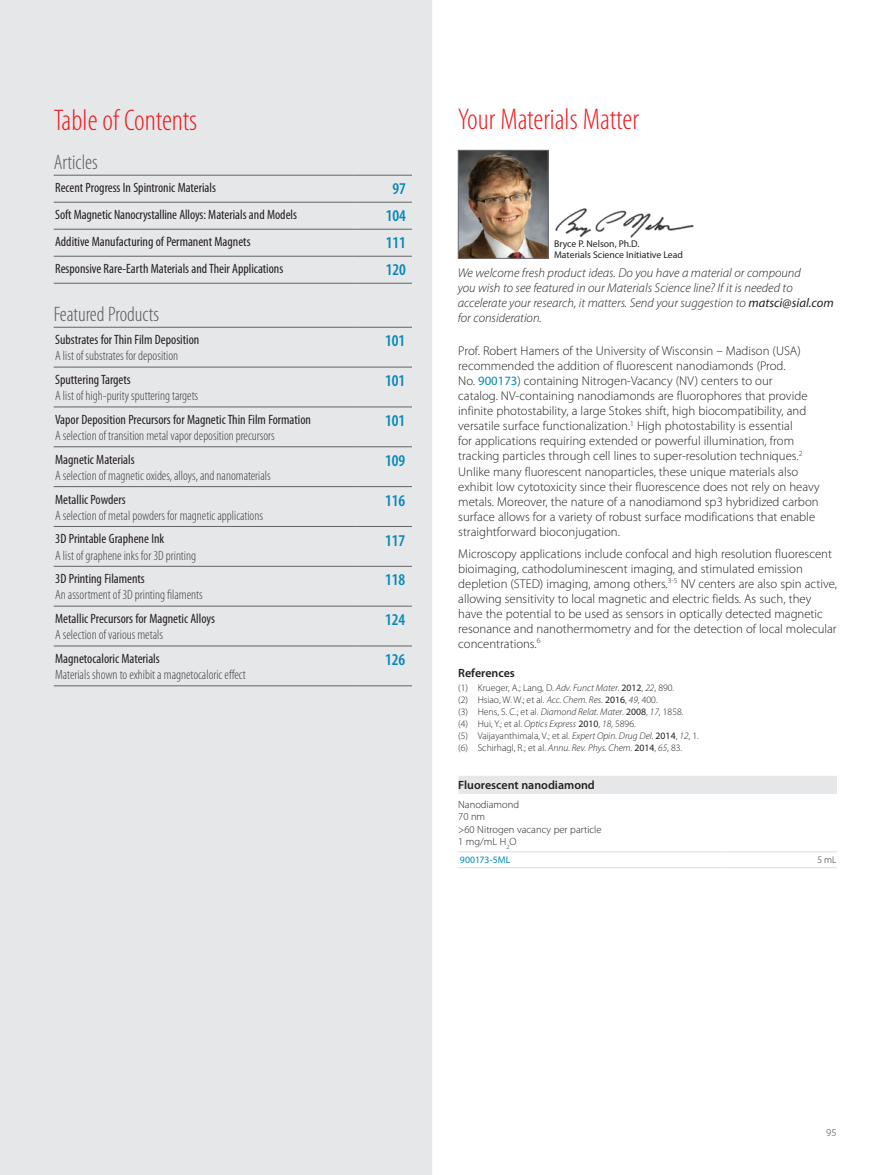
<style>
.page{position:relative;width:891px;height:1175px;background:#fff}
.page>*{position:absolute;margin:0;border:0;box-sizing:border-box;transform-origin:0 0}
.t1{font:300 condensed 30px "Myriad Pro";color:#ee1d23}
.t2{font:300 condensed 21px "Myriad Pro";color:#57585a}
.t3{font:600 condensed 16.5px "Myriad Pro";color:#0488b6}
.t4{font:condensed 13.5px "Myriad Pro";color:#231f20}
.t5{font:300 condensed 13.5px "Myriad Pro";color:#3e3e3f}
.t6{font:300 12.75px/15px "Myriad Pro";color:#231f20}
.t7{font:italic 300 12.75px/15px "Myriad Pro";color:#231f20}
.t8{font:600 12px "Myriad Pro";color:#231f20}
.t9{font:300 10.5px/12.6px "Myriad Pro";color:#231f20}
.t10{font:300 10.5px "Myriad Pro";color:#3e3e3f}
.t11{font:300 9.75px/12px "Myriad Pro";color:#231f20}
.t12{font:9.75px/11.2px "Myriad Pro";color:#231f20}
.t13{font:9.75px "Myriad Pro";letter-spacing:.005em;color:#0488b6}
.s1{font-weight:400}
.s2{font-weight:400;color:#0488b6}
.s3{font-style:italic}
</style>
<div class="page">
<div style="left:0;top:0;width:432px;height:1174px;background:#e6e7e9"></div>
<img style="left:460px;top:152px;width:86px;height:104px">
<div style="left:458px;top:150px;width:90px;height:108px;border:1px solid #6c6d70"></div>
<img style="left:555px;top:208px;width:139px;height:30px">
<hr style="left:54px;top:175px;width:300px;height:1px;background:#636366">
<hr style="left:354px;top:175px;width:58px;height:1px;background:#636366">
<hr style="left:54px;top:202px;width:300px;height:1px;background:#636366">
<hr style="left:354px;top:202px;width:58px;height:1px;background:#636366">
<hr style="left:54px;top:229px;width:300px;height:1px;background:#636366">
<hr style="left:354px;top:229px;width:58px;height:1px;background:#636366">
<hr style="left:54px;top:256px;width:300px;height:1px;background:#636366">
<hr style="left:54px;top:283px;width:300px;height:1px;background:#636366">
<hr style="left:354px;top:256px;width:58px;height:1px;background:#636366">
<hr style="left:354px;top:283px;width:58px;height:1px;background:#636366">
<hr style="left:54px;top:327px;width:302px;height:1px;background:#636366">
<hr style="left:54px;top:367px;width:302px;height:1px;background:#636366">
<hr style="left:54px;top:407px;width:302px;height:1px;background:#636366">
<hr style="left:54px;top:446px;width:302px;height:1px;background:#636366">
<hr style="left:54px;top:486px;width:302px;height:1px;background:#636366">
<hr style="left:54px;top:526px;width:302px;height:1px;background:#636366">
<hr style="left:54px;top:566px;width:302px;height:1px;background:#636366">
<hr style="left:54px;top:606px;width:302px;height:1px;background:#636366">
<hr style="left:54px;top:645px;width:302px;height:1px;background:#636366">
<hr style="left:54px;top:685px;width:302px;height:1px;background:#636366">
<hr style="left:356px;top:367px;width:56px;height:1px;background:#636366">
<hr style="left:356px;top:407px;width:56px;height:1px;background:#636366">
<hr style="left:356px;top:446px;width:56px;height:1px;background:#636366">
<hr style="left:356px;top:486px;width:56px;height:1px;background:#636366">
<hr style="left:356px;top:526px;width:56px;height:1px;background:#636366">
<hr style="left:356px;top:566px;width:56px;height:1px;background:#636366">
<hr style="left:356px;top:606px;width:56px;height:1px;background:#636366">
<hr style="left:356px;top:645px;width:56px;height:1px;background:#636366">
<hr style="left:356px;top:685px;width:56px;height:1px;background:#636366">
<hr style="left:356px;top:327px;width:56px;height:1px;background:#636366">
<div style="left:458px;top:776px;width:379px;height:18px;background:#e6e7e9"></div>
<hr style="left:458px;top:851px;width:267px;height:1px;background:#dcdddf">
<hr style="left:725px;top:851px;width:112px;height:1px;background:#dcdddf">
<hr style="left:458px;top:867px;width:267px;height:1px;background:#dcdddf">
<hr style="left:725px;top:867px;width:112px;height:1px;background:#dcdddf">
<h1 class="t1" style="left:54px;top:102px;width:145px">Table of Contents</h1>
<h2 class="t2" style="left:54px;top:150px;width:46px">Articles</h2>
<p class="t4" style="left:55px;top:179px;width:162px">Recent Progress In Spintronic Materials</p>
<p class="t3" style="left:393px;top:179px;width:15px">97</p>
<p class="t4" style="left:55px;top:206px;width:243px">Soft Magnetic Nanocrystalline Alloys: Materials and Models</p>
<p class="t3" style="left:386px;top:206px;width:22px">104</p>
<p class="t4" style="left:55px;top:233px;width:197px">Additive Manufacturing of Permanent Magnets</p>
<p class="t3" style="left:386px;top:233px;width:22px">111</p>
<p class="t4" style="left:55px;top:260px;width:230px">Responsive Rare-Earth Materials and Their Applications</p>
<p class="t3" style="left:386px;top:260px;width:22px">120</p>
<h2 class="t2" style="left:54px;top:302px;width:107px">Featured Products</h2>
<p class="t4" style="left:55px;top:331px;width:146px">Substrates for Thin Film Deposition</p>
<p class="t5" style="left:55px;top:348px;width:124px">A list of substrates for deposition</p>
<p class="t3" style="left:385px;top:331px;width:22px">101</p>
<p class="t4" style="left:55px;top:371px;width:77px">Sputtering Targets</p>
<p class="t5" style="left:55px;top:388px;width:145px">A list of high-purity sputtering targets</p>
<p class="t3" style="left:385px;top:370px;width:22px">101</p>
<p class="t4" style="left:55px;top:411px;width:257px">Vapor Deposition Precursors for Magnetic Thin Film Formation</p>
<p class="t5" style="left:55px;top:427px;width:221px">A selection of transition metal vapor deposition precursors</p>
<p class="t3" style="left:385px;top:410px;width:22px">101</p>
<p class="t4" style="left:55px;top:451px;width:81px">Magnetic Materials</p>
<p class="t5" style="left:55px;top:467px;width:217px">A selection of magnetic oxides, alloys, and nanomaterials</p>
<p class="t3" style="left:385px;top:450px;width:22px">109</p>
<p class="t4" style="left:55px;top:491px;width:72px">Metallic Powders</p>
<p class="t5" style="left:55px;top:507px;width:209px">A selection of metal powders for magnetic applications</p>
<p class="t3" style="left:385px;top:490px;width:22px">116</p>
<p class="t4" style="left:55px;top:530px;width:111px">3D Printable Graphene Ink</p>
<p class="t5" style="left:55px;top:547px;width:142px">A list of graphene inks for 3D printing</p>
<p class="t3" style="left:385px;top:530px;width:22px">117</p>
<p class="t4" style="left:55px;top:570px;width:91px">3D Printing Filaments</p>
<p class="t5" style="left:55px;top:587px;width:149px">An assortment of 3D printing filaments</p>
<p class="t3" style="left:385px;top:570px;width:22px">118</p>
<p class="t4" style="left:55px;top:610px;width:161px">Metallic Precursors for Magnetic Alloys</p>
<p class="t5" style="left:55px;top:627px;width:109px">A selection of various metals</p>
<p class="t3" style="left:385px;top:609px;width:22px">124</p>
<p class="t4" style="left:55px;top:650px;width:106px">Magnetocaloric Materials</p>
<p class="t5" style="left:55px;top:666px;width:192px">Materials shown to exhibit a magnetocaloric effect</p>
<p class="t3" style="left:385px;top:649px;width:22px">126</p>
<h1 class="t1" style="left:458px;top:101px;width:183px">Your Materials Matter</h1>
<p class="t12" style="left:554px;top:238px;width:131px">Bryce P. Nelson, Ph.D.<br>Materials Science Initiative Lead</p>
<p class="t7" style="left:458px;top:265px;width:377px">We welcome fresh product ideas. Do you have a material or compound<br>you wish to see featured in our Materials Science line? If it is needed to accelerate your research, it matters. Send your suggestion to <span class="s1">matsci@sial.com </span>for consideration.</p>
<p class="t6" style="left:458px;top:343px;width:363px">Prof. Robert Hamers of the University of Wisconsin – Madison (USA) recommended the addition of fluorescent nanodiamonds (Prod.<br>No. <span class="s2">900173</span>) containing Nitrogen-Vacancy (NV) centers to our<br>catalog. NV-containing nanodiamonds are fluorophores that provide infinite photostability, a large Stokes shift, high biocompatibility, and versatile surface functionalization.<sup>1</sup> High photostability is essential<br>for applications requiring extended or powerful illumination, from tracking particles through cell lines to super-resolution techniques.<sup>2<br></sup>Unlike many fluorescent nanoparticles, these unique materials also exhibit low cytotoxicity since their fluorescence does not rely on heavy metals. Moreover, the nature of a nanodiamond sp3 hybridized carbon surface allows for a variety of robust surface modifications that enable straightforward bioconjugation.</p>
<p class="t6" style="left:458px;top:545px;width:380px">Microscopy applications include confocal and high resolution fluorescent bioimaging, cathodoluminescent imaging, and stimulated emission depletion (STED) imaging, among others.<sup>3-5</sup> NV centers are also spin active, allowing sensitivity to local magnetic and electric fields. As such, they have the potential to be used as sensors in optically detected magnetic resonance and nanothermometry and for the detection of local molecular concentrations.<sup>6</sup></p>
<p class="t8" style="left:458px;top:665px;width:58px">References</p>
<p class="t11" style="left:458px;top:681px;width:242px">(1) Krueger, A.; Lang, D. <span class="s3">Adv. Funct Mater</span>. <span class="s1">2012</span>, <span class="s3">22</span>, 890.<br>(2) Hsiao, W. W.; et al. <span class="s3">Acc. Chem. Res</span>. <span class="s1">2016</span>, <span class="s3">49</span>, 400.<br>(3) Hens, S. C.; et al. <span class="s3">Diamond Relat. Mater</span>. <span class="s1">2008</span>, <span class="s3">17</span>, 1858.<br>(4) Hui, Y.; et al. <span class="s3">Optics Express</span> <span class="s1">2010</span>, <span class="s3">18</span>, 5896.<br>(5) Vaijayanthimala, V.; et al. <span class="s3">Expert Opin. Drug Del</span>. <span class="s1">2014</span>, <span class="s3">12</span>, 1. (6) Schirhagl, R.; et al. <span class="s3">Annu. Rev. Phys. Chem</span>. <span class="s1">2014</span>, <span class="s3">65</span>, 83.</p>
<p class="t8" style="left:458px;top:777px;width:138px">Fluorescent nanodiamond</p>
<p class="t9" style="left:458px;top:797px;width:145px">Nanodiamond<br>70 nm<br>&gt;60 Nitrogen vacancy per particle<br>1 mg/mL H<sub>2</sub>O</p>
<p class="t13" style="left:460px;top:854px;width:52px">900173-5ML</p>
<p class="t11" style="left:817px;top:854px;width:21px">5 mL</p>
<p class="t10" style="left:826px;top:1125px;width:12px">95</p>
</div>
